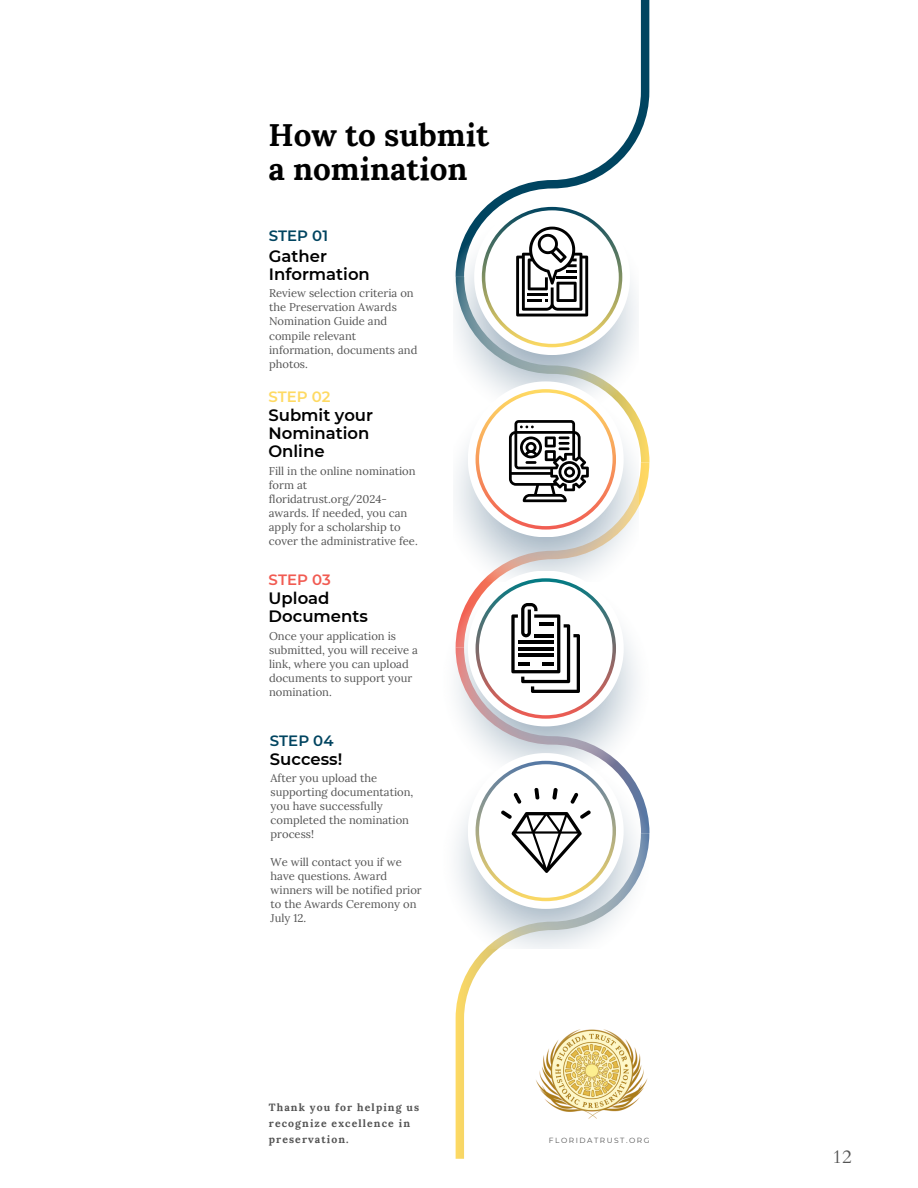
<style>
.page{position:relative;width:918px;height:1188px;background:#fff}
.page>*{position:absolute;margin:0;border:0;box-sizing:border-box;transform-origin:0 0}
.t1{font:700 31.35px/34.2px "Lora";color:#000}
.t2{font:18.75px "Cardo";color:#545454}
.t3{font:600 16.5px/18px "Montserrat";color:#000}
.t4{font:600 15px "Montserrat";color:#004460}
.t5{font:600 15px "Montserrat";color:#feda63}
.t6{font:600 15px "Montserrat";color:#f15b52}
.t7{font:11.25px/14px "Lora";color:#545454}
.t8{font:700 10.5px/15.8px "Lora";letter-spacing:.105em;color:#545454}
.t9{font:7.5px "Montserrat";letter-spacing:.2em;color:#545454}
</style>
<div class="page">
<svg style="left:493px;top:0;width:156px;height:200px"></svg>
<svg style="left:456px;top:948px;width:111px;height:210px"></svg>
<img style="left:455px;top:640px;width:168px;height:308px">
<svg style="left:456px;top:200px;width:193px;height:708px"></svg>
<img style="left:535px;top:1013px;width:113px;height:115px">
<h1 class="t1" style="left:268px;top:117px;width:222px">How to submit a nomination</h1>
<h3 class="t4" style="left:269px;top:226px;width:61px">STEP 01</h3>
<h3 class="t3" style="left:269px;top:247px;width:103px">Gather<br>Information</h3>
<p class="t7" style="left:269px;top:286px;width:150px">Review selection criteria on the Preservation Awards<br>Nomination Guide and compile relevant information, documents and photos.</p>
<h3 class="t5" style="left:268px;top:387px;width:64px">STEP 02</h3>
<h3 class="t3" style="left:268px;top:406px;width:106px">Submit your<br>Nomination<br>Online</h3>
<p class="t7" style="left:269px;top:464px;width:150px">Fill in the online nomination form at floridatrust.org/2024- awards. If needed, you can apply for a scholarship to cover the administrative fee.</p>
<h3 class="t6" style="left:269px;top:570px;width:64px">STEP 03</h3>
<h3 class="t3" style="left:269px;top:589px;width:101px">Upload<br>Documents</h3>
<p class="t7" style="left:269px;top:629px;width:150px">Once your application is submitted, you will receive a link, where you can upload documents to support your nomination.</p>
<h3 class="t4" style="left:270px;top:731px;width:65px">STEP 04</h3>
<h3 class="t3" style="left:270px;top:750px;width:74px">Success!</h3>
<p class="t7" style="left:271px;top:771px;width:144px">After you upload the supporting documentation, you have successfully completed the nomination process!</p>
<p class="t7" style="left:271px;top:855px;width:153px">We will contact you if we have questions. Award winners will be notified prior to the Awards Ceremony on<br>July 12.</p>
<p class="t8" style="left:269px;top:1099px;width:152px">Thank you for helping us recognize excellence in preservation.</p>
<p class="t9" style="left:549px;top:1136px;width:102px">FLORIDATRUST.ORG</p>
<h2 class="t2" style="left:832px;top:1144px;width:21px">12</h2>
</div>
